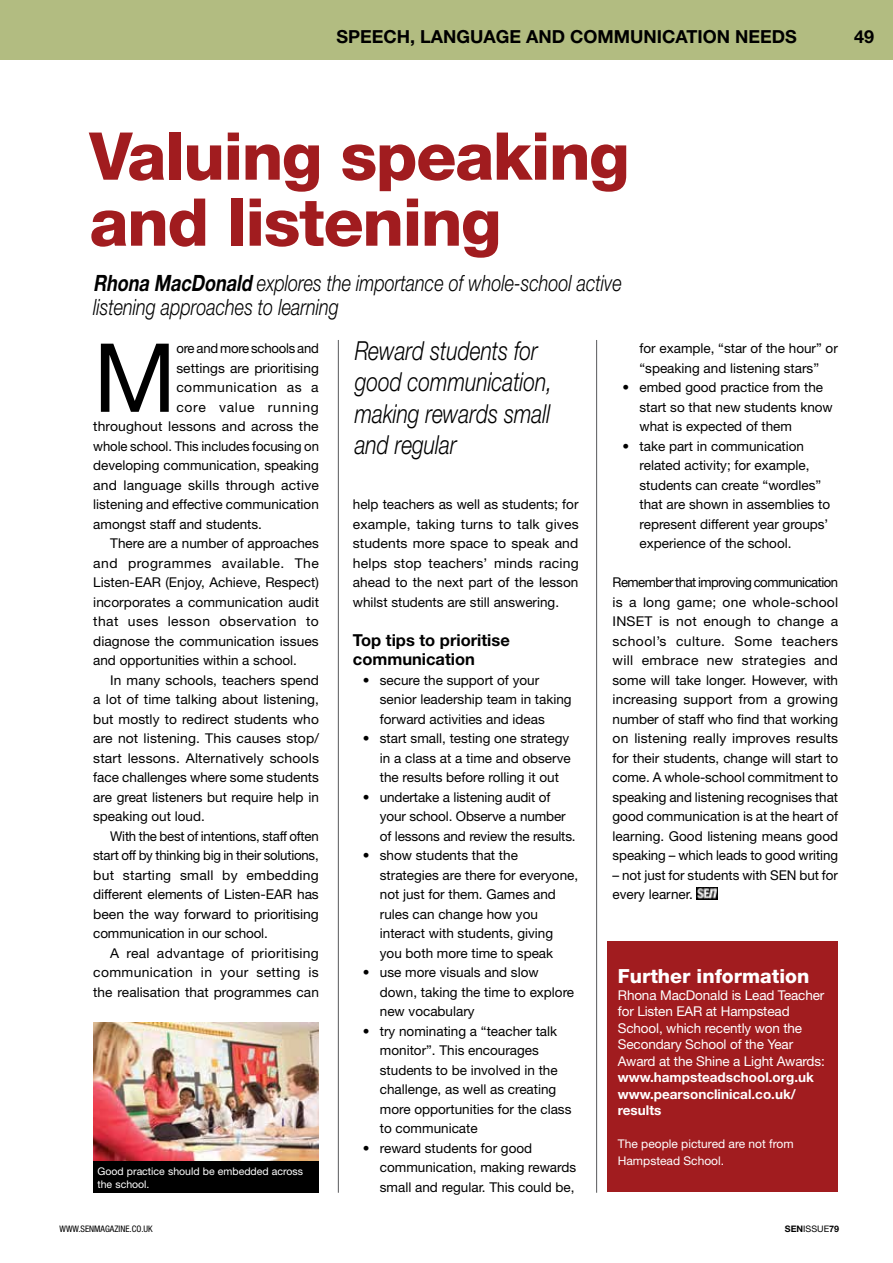
<style>
.page{position:relative;width:893px;height:1263px;background:#fff}
.page>*{position:absolute;margin:0;border:0;box-sizing:border-box;transform-origin:0 0}
.t1{font:95.4px "Helvetica Neue";color:#000}
.t2{font:800 66px/66px "Helvetica Neue";letter-spacing:-.02em;color:#a11c1f}
.t3{font:italic 300 26.25px/31.5px "Helvetica Neue";color:#000;scale:.8 1}
.t4{font:italic 300 22.5px/24px "Helvetica Neue";color:#000;scale:.8 1}
.t5{font:800 19.5px "Helvetica Neue";color:#fff}
.t6{font:700 18px "Helvetica Neue";color:#000}
.t7{font:700 16.5px/19.5px "Helvetica Neue";color:#000}
.t8{font:13.5px/19.5px "Helvetica Neue";color:#000}
.t9{font:13.5px/16.5px "Helvetica Neue";letter-spacing:-.01em;color:#fff}
.t10{font:700 13.5px/16.5px "Helvetica Neue";color:#fff}
.t11{font:13.5px "Helvetica Neue";letter-spacing:.02em;color:#000}
.t12{font:13.5px "Helvetica Neue";letter-spacing:.03em;color:#000}
.t13{font:13.5px "Helvetica Neue";letter-spacing:.025em;color:#000}
.t14{font:13.5px "Helvetica Neue";letter-spacing:.035em;color:#000}
.t15{font:13.5px "Helvetica Neue";letter-spacing:.05em;color:#000}
.t16{font:12px/16.5px "Helvetica Neue";color:#fff}
.t17{font:10.5px/12.6px "Helvetica Neue";color:#fff}
.t18{font:condensed 9px "Helvetica Neue";color:#000}
.t19{font:700 9px "Helvetica Neue";color:#000}
.s1{font-family:"Helvetica Neue East A";font-weight:700}
.s2{font-weight:400}
</style>
<div class="page">
<div style="left:0;top:0;width:893px;height:60px;background:#b2bc81"></div>
<svg style="left:696px;top:898px;width:22px;height:1px"></svg>
<img style="left:696px;top:888px;width:22px;height:10px">
<hr style="left:338px;top:340px;width:1px;height:853px;background:#58595b">
<hr style="left:596px;top:340px;width:1px;height:853px;background:#58595b">
<div style="left:607px;top:941px;width:231px;height:251px;background:#a11c1f"></div>
<img style="left:93px;top:1023px;width:226px;height:138px">
<div style="left:93px;top:1161px;width:226px;height:32px;background:#000"></div>
<h3 class="t6" style="left:336px;top:25px;width:462px">SPEECH, LANGUAGE AND COMMUNICATION NEEDS</h3>
<h3 class="t6" style="left:854px;top:25px;width:22px">49</h3>
<h2 class="t2" style="left:89px;top:123px;width:542px">Valuing speaking and listening</h2>
<h3 class="t4" style="left:93px;top:271px;width:662px"><span class="s1">Rhona MacDonald</span> explores the importance of whole-school active listening approaches to learning</h3>
<h3 class="t3" style="left:355px;top:334px;width:249px">Reward students for good communication, making rewards small and regular</h3>
<p class="t8" style="left:639px;top:338px;width:200px">for example, “star of the hour” or “speaking and listening stars”</p>
<p class="t8" style="left:639px;top:377px;width:195px;text-indent:-17px">• embed good practice from the start so that new students know what is expected of them</p>
<p class="t8" style="left:639px;top:436px;width:192px;text-indent:-17px">• take part in communication related activity; for example, students can create “wordles” that are shown in assemblies to represent different year groups’ experience of the school.</p>
<p class="t8" style="left:612px;top:573px;width:227px;text-align:justify">Remember that improving communication is a long game; one whole-school INSET is not enough to change a school’s culture. Some teachers will embrace new strategies and some will take longer. However, with increasing support from a growing number of staff who find that working on listening really improves results for their students, change will start to come. A whole-school commitment to speaking and listening recognises that good communication is at the heart of learning. Good listening means good speaking – which leads to good writing</p>
<p class="t8" style="left:612px;top:865px;width:227px">– not just for students with SEN but for every learner.</p>
<h1 class="t1" style="left:93px;top:321px;width:85px">M</h1>
<p class="t8" style="left:176px;top:339px;width:144px">ore and more schools and</p>
<p class="t8" style="left:176px;top:358px;width:144px">settings are prioritising</p>
<p class="t12" style="left:176px;top:379px;width:144px">communication as a</p>
<p class="t15" style="left:176px;top:399px;width:144px">core value running</p>
<p class="t8" style="left:93px;top:416px;width:227px">throughout lessons and across the</p>
<p class="t8" style="left:93px;top:436px;width:227px">whole school. This includes focusing on</p>
<p class="t8" style="left:93px;top:456px;width:227px">developing communication, speaking</p>
<p class="t8" style="left:93px;top:475px;width:227px">and language skills through active</p>
<p class="t8" style="left:93px;top:495px;width:227px">listening and effective communication</p>
<p class="t8" style="left:93px;top:514px;width:170px">amongst staff and students.</p>
<p class="t8" style="left:110px;top:533px;width:210px">There are a number of approaches</p>
<p class="t14" style="left:93px;top:555px;width:227px">and programmes available. The</p>
<p class="t8" style="left:93px;top:573px;width:227px">Listen-EAR (Enjoy, Achieve, Respect)</p>
<p class="t8" style="left:93px;top:592px;width:227px">incorporates a communication audit</p>
<p class="t12" style="left:93px;top:613px;width:227px">that uses lesson observation to</p>
<p class="t8" style="left:93px;top:631px;width:227px">diagnose the communication issues</p>
<p class="t8" style="left:93px;top:651px;width:205px">and opportunities within a school.</p>
<p class="t8" style="left:110px;top:670px;width:210px">In many schools, teachers spend</p>
<p class="t8" style="left:93px;top:690px;width:227px">a lot of time talking about listening,</p>
<p class="t8" style="left:93px;top:709px;width:227px">but mostly to redirect students who</p>
<p class="t8" style="left:93px;top:729px;width:227px">are not listening. This causes stop/</p>
<p class="t8" style="left:93px;top:748px;width:227px">start lessons. Alternatively schools</p>
<p class="t8" style="left:93px;top:768px;width:227px">face challenges where some students</p>
<p class="t8" style="left:93px;top:787px;width:227px">are great listeners but require help in</p>
<p class="t8" style="left:93px;top:806px;width:113px">speaking out loud.</p>
<p class="t8" style="left:110px;top:826px;width:210px">With the best of intentions, staff often</p>
<p class="t8" style="left:93px;top:846px;width:227px">start off by thinking big in their solutions,</p>
<p class="t11" style="left:93px;top:867px;width:227px">but starting small by embedding</p>
<p class="t8" style="left:93px;top:885px;width:227px">different elements of Listen-EAR has</p>
<p class="t8" style="left:93px;top:904px;width:227px">been the way forward to prioritising</p>
<p class="t8" style="left:93px;top:924px;width:176px">communication in our school.</p>
<p class="t11" style="left:110px;top:945px;width:210px">A real advantage of prioritising</p>
<p class="t13" style="left:93px;top:964px;width:227px">communication in your setting is</p>
<p class="t8" style="left:93px;top:982px;width:227px">the realisation that programmes can</p>
<p class="t8" style="left:353px;top:495px;width:227px;text-align:justify">help teachers as well as students; for example, taking turns to talk gives students more space to speak and helps stop teachers’ minds racing ahead to the next part of the lesson whilst students are still answering.</p>
<p class="t7" style="left:353px;top:630px;width:158px">Top tips to prioritise communication</p>
<p class="t8" style="left:380px;top:670px;width:193px;text-indent:-17px">• secure the support of your senior leadership team in taking forward activities and ideas</p>
<p class="t8" style="left:380px;top:728px;width:192px;text-align:justify;text-indent:-17px">• start small, testing one strategy in a class at a time and observe the results before rolling it out</p>
<p class="t8" style="left:380px;top:787px;width:197px;text-indent:-17px">• undertake a listening audit of your school. Observe a number of lessons and review the results.</p>
<p class="t8" style="left:380px;top:845px;width:200px;text-indent:-17px">• show students that the strategies are there for everyone, not just for them. Games and rules can change how you interact with students, giving you both more time to speak</p>
<p class="t8" style="left:380px;top:962px;width:196px;text-indent:-17px">• use more visuals and slow down, taking the time to explore new vocabulary</p>
<p class="t8" style="left:380px;top:1021px;width:193px;text-indent:-17px">• try nominating a “teacher talk monitor”. This encourages students to be involved in the challenge, as well as creating more opportunities for the class to communicate</p>
<p class="t8" style="left:380px;top:1138px;width:198px;text-indent:-17px">• reward students for good communication, making rewards small and regular. This could be,</p>
<h3 class="t5" style="left:618px;top:964px;width:193px">Further information</h3>
<p class="t9" style="left:618px;top:986px;width:208px">Rhona MacDonald is Lead Teacher for Listen EAR at Hampstead<br>School, which recently won the<br>Secondary School of the Year<br>Award at the Shine a Light Awards:</p>
<p class="t10" style="left:618px;top:1069px;width:197px">www.hampsteadschool.org.uk www.pearsonclinical.co.uk/ results</p>
<p class="t16" style="left:618px;top:1135px;width:177px">The people pictured are not from<br>Hampstead School.</p>
<p class="t17" style="left:97px;top:1165px;width:207px">Good practice should be embedded across the school.</p>
<p class="t18" style="left:60px;top:1224px;width:95px">WWW.SENMAGAZINE.CO.UK</p>
<p class="t19" style="left:785px;top:1223px;width:56px">SEN<span class="s2">ISSUE</span>79</p>
</div>
